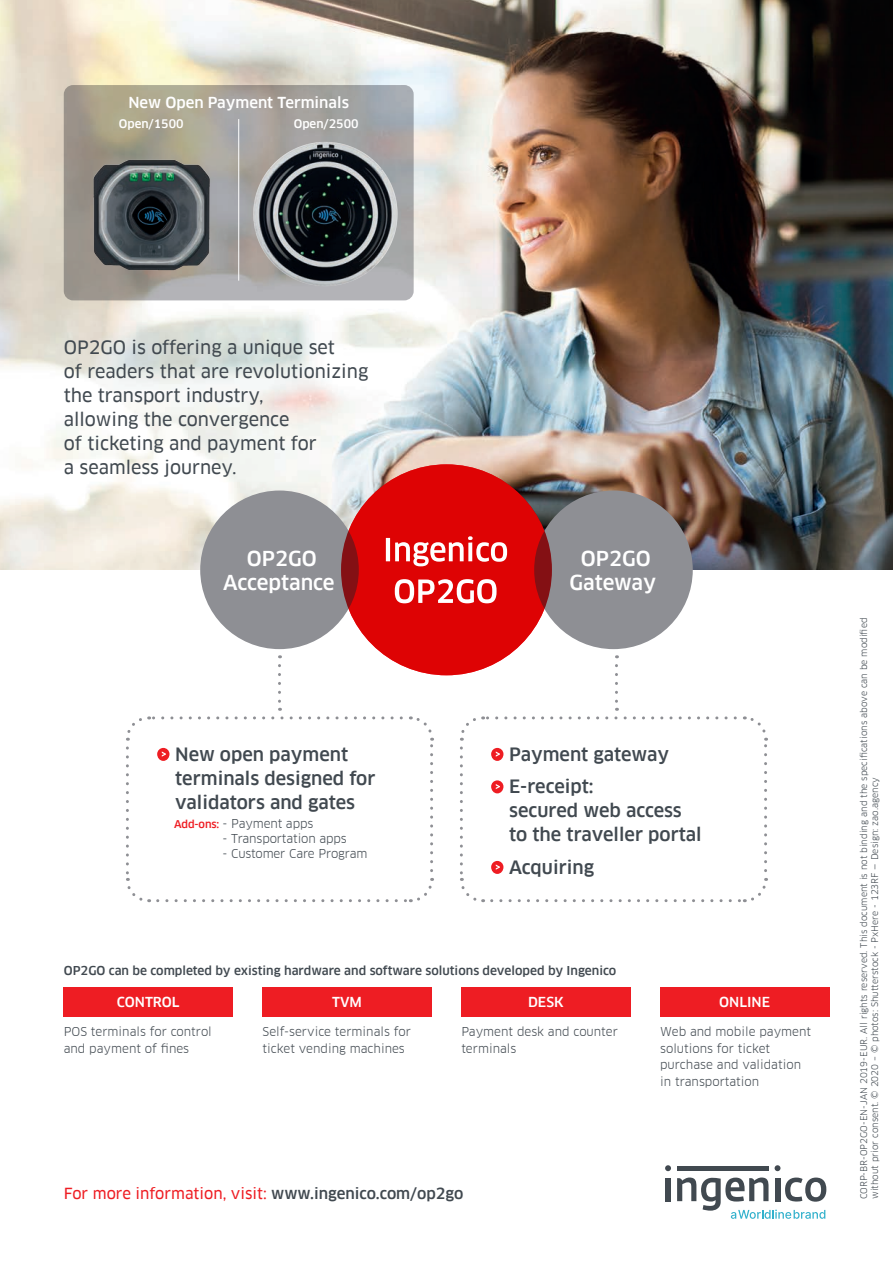
<style>
.page{position:relative;width:893px;height:1263px;background:#fff}
.page>*{position:absolute;margin:0;border:0;box-sizing:border-box;transform-origin:0 0}
.t1{font:500 20.1px/24.2px "Clan Offc";color:#fff;text-align:center}
.t2{font:18px/24px "Clan Offc News";color:#414950}
.t3{font:500 18px/24px "Clan Offc";color:#414950}
.t4{font:15px "Clan Offc News";color:#ee1d23}
.t5{font:500 14.85px "Clan Offc";color:#fff}
.t6{font:500 13.5px "Clan Offc";color:#fff}
.t7{font:12px/16.5px "Clan Offc";color:#414950}
.t8{font:500 12px "Clan Offc";color:#414950}
.t9{font:500 11.55px "Clan Offc";color:#fff}
.t10{font:9px/10.8px "Clan Offc";color:#414950}
.s1{font-weight:500;font-size:10.5px;color:#ee1d23}
.s2{font-family:"Clan Offc";font-weight:500;color:#414950}
</style>
<div class="page">
<img style="left:0;top:0;width:893px;height:570px">
<svg style="left:64px;top:85px;width:350px;height:215px;background:#a5a29a"></svg>
<img style="left:250px;top:134px;width:159px;height:156px">
<img style="left:87px;top:153px;width:128px;height:122px">
<svg style="left:126px;top:748px;width:24px;height:155px"></svg>
<svg style="left:158px;top:878px;width:276px;height:25px"></svg>
<svg style="left:410px;top:716px;width:24px;height:155px"></svg>
<svg style="left:126px;top:665px;width:275px;height:76px"></svg>
<div style="left:665px;top:1178px;width:6px;height:23px;background:#414950"></div>
<hr style="left:677px;top:1166px;width:91px;height:4px;background:#414950">
<svg style="left:665px;top:1165px;width:6px;height:6px"></svg>
<svg style="left:775px;top:1165px;width:5px;height:6px"></svg>
<svg style="left:677px;top:1177px;width:149px;height:42px"></svg>
<hr style="left:238px;top:119px;width:1px;height:162px;background:#fff">
<svg style="left:157px;top:748px;width:12px;height:13px"></svg>
<svg style="left:458px;top:665px;width:310px;height:238px"></svg>
<div style="left:64px;top:987px;width:169px;height:29px;background:#ee1d23"></div>
<div style="left:263px;top:987px;width:169px;height:29px;background:#ee1d23"></div>
<div style="left:461px;top:987px;width:169px;height:29px;background:#ee1d23"></div>
<div style="left:660px;top:987px;width:169px;height:29px;background:#ee1d23"></div>
<div style="left:200px;top:490px;width:159px;height:159px;background:#8e8f94;border-radius:50%"></div>
<div style="left:534px;top:490px;width:159px;height:159px;background:#8e8f94;border-radius:50%"></div>
<svg style="left:341px;top:464px;width:211px;height:211px;background:#d70405"></svg>
<svg style="left:395px;top:579px;width:102px;height:24px"></svg>
<svg style="left:386px;top:536px;width:121px;height:30px"></svg>
<p class="t5" style="left:128px;top:94px;width:222px">New Open Payment Terminals</p>
<p class="t9" style="left:294px;top:118px;width:66px">Open/2500</p>
<p class="t9" style="left:119px;top:118px;width:66px">Open/1500</p>
<h2 class="t2" style="left:64px;top:336px;width:306px">OP2GO is offering a unique set<br>of readers that are revolutionizing the transport industry,<br>allowing the convergence<br>of ticketing and payment for<br>a seamless journey.</h2>
<h1 class="t1" style="left:223px;top:546px;width:113px">OP2GO<br>Acceptance</h1>
<h1 class="t1" style="left:570px;top:546px;width:88px">OP2GO<br>Gateway</h1>
<h2 class="t3" style="left:175px;top:742px;width:202px">New open payment terminals designed for validators and gates</h2>
<p class="t7" style="left:174px;top:815px;width:141px"><span class="s1">Add-ons:</span> - Payment apps</p>
<p class="t7" style="left:222px;top:830px;width:126px">- Transportation apps</p>
<p class="t7" style="left:222px;top:845px;width:146px">- Customer Care Program</p>
<h2 class="t3" style="left:509px;top:738px;width:161px;line-height:32.5px">Payment gateway<br>E-receipt:</h2>
<h2 class="t3" style="left:509px;top:799px;width:194px">secured web access to the traveller portal</h2>
<h2 class="t3" style="left:509px;top:855px;width:87px">Acquiring</h2>
<p class="t8" style="left:64px;top:964px;width:554px">OP2GO can be completed by existing hardware and software solutions developed by Ingenico</p>
<p class="t6" style="left:117px;top:994px;width:64px">CONTROL</p>
<p class="t6" style="left:332px;top:994px;width:31px">TVM</p>
<p class="t6" style="left:528px;top:994px;width:37px">DESK</p>
<p class="t6" style="left:719px;top:994px;width:52px">ONLINE</p>
<p class="t7" style="left:64px;top:1024px;width:150px">POS terminals for control and payment of fines</p>
<p class="t7" style="left:263px;top:1024px;width:150px">Self-service terminals for ticket vending machines</p>
<p class="t7" style="left:461px;top:1024px;width:158px">Payment desk and counter terminals</p>
<p class="t7" style="left:660px;top:1024px;width:152px">Web and mobile payment solutions for ticket purchase and validation in transportation</p>
<p class="t4" style="left:64px;top:1185px;width:401px">For more information, visit: <span class="s2">www.ingenico.com/op2go</span></p>
<p class="t10" style="left:859px;top:1199px;width:583px;rotate:-90deg">CORP-BR-OP2GO-EN-JAN 2019-EUR. All rights reserved. This document is not binding and the specifications above can be modified without prior consent. © 2020 – © photos: Shutterstock - PxHere - 123RF — Design: zao.agency</p>
</div>
